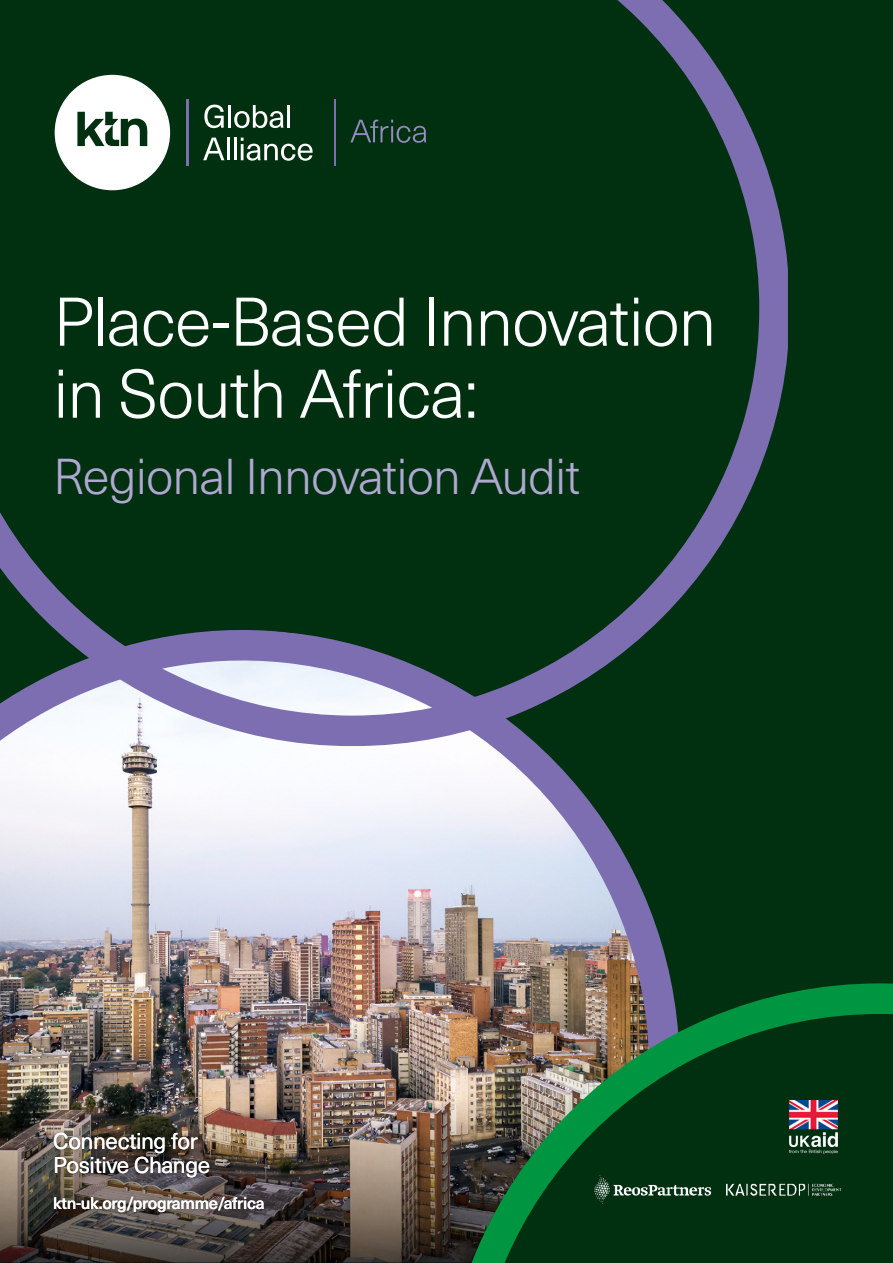
<style>
.page{position:relative;width:893px;height:1263px;background:#003010}
.page>*{position:absolute;margin:0;border:0;box-sizing:border-box;transform-origin:0 0}
.t1{font:300 67.5px/72px "Neue Haas Unica W1 G";letter-spacing:-.02em;color:#fff}
.Page_title{font:300 49.5px "Neue Haas Unica W1 G";letter-spacing:-.02em;color:#b0a8d0}
.First_para{font:22.5px/24px "Neue Haas Unica W1 G";letter-spacing:-.02em;color:#fff}
.First_para-2{font:500 16.5px "Neue Haas Unica W1 G";letter-spacing:-.02em;color:#fff}
</style>
<div class="page">
<svg style="left:0;top:1140px;width:442px;height:123px;background:#544941"></svg>
<div style="left:50px;top:1128px;width:218px;height:88px;background:#000;opacity:.5"></div>
<svg style="left:0;top:0;width:788px;height:617px"></svg>
<img style="left:0;top:617px;width:672px;height:523px">
<img style="left:442px;top:983px;width:451px;height:280px">
<img style="left:588px;top:1175px;width:129px;height:29px">
<img style="left:726px;top:1184px;width:116px;height:11px">
<svg style="left:204px;top:105px;width:20px;height:23px"></svg>
<hr style="left:228px;top:105px;width:3px;height:23px;background:#fff">
<svg style="left:234px;top:105px;width:49px;height:23px"></svg>
<hr style="left:287px;top:105px;width:3px;height:23px;background:#fff">
<svg style="left:203px;top:138px;width:21px;height:22px"></svg>
<hr style="left:227px;top:138px;width:3px;height:22px;background:#fff">
<hr style="left:234px;top:138px;width:3px;height:22px;background:#fff">
<svg style="left:241px;top:138px;width:72px;height:23px"></svg>
<svg style="left:350px;top:120px;width:76px;height:23px"></svg>
<svg style="left:55px;top:75px;width:115px;height:115px"></svg>
<hr style="left:186px;top:99px;width:3px;height:67px;background:#7c6eb0">
<hr style="left:334px;top:99px;width:1px;height:67px;background:#7c6eb0">
<img style="left:789px;top:1100px;width:49px;height:53px">
<p class="t1" style="left:53px;top:282px;width:665px">Place-Based Innovation in South Africa:</p>
<p class="Page_title" style="left:53px;top:441px;width:529px">Regional Innovation Audit</p>
<p class="First_para" style="left:53px;top:1127px;width:159px">Connecting for<br>Positive Change</p>
<p class="First_para-2" style="left:53px;top:1190px;width:213px">ktn-uk.org/programme/africa</p>
</div>
